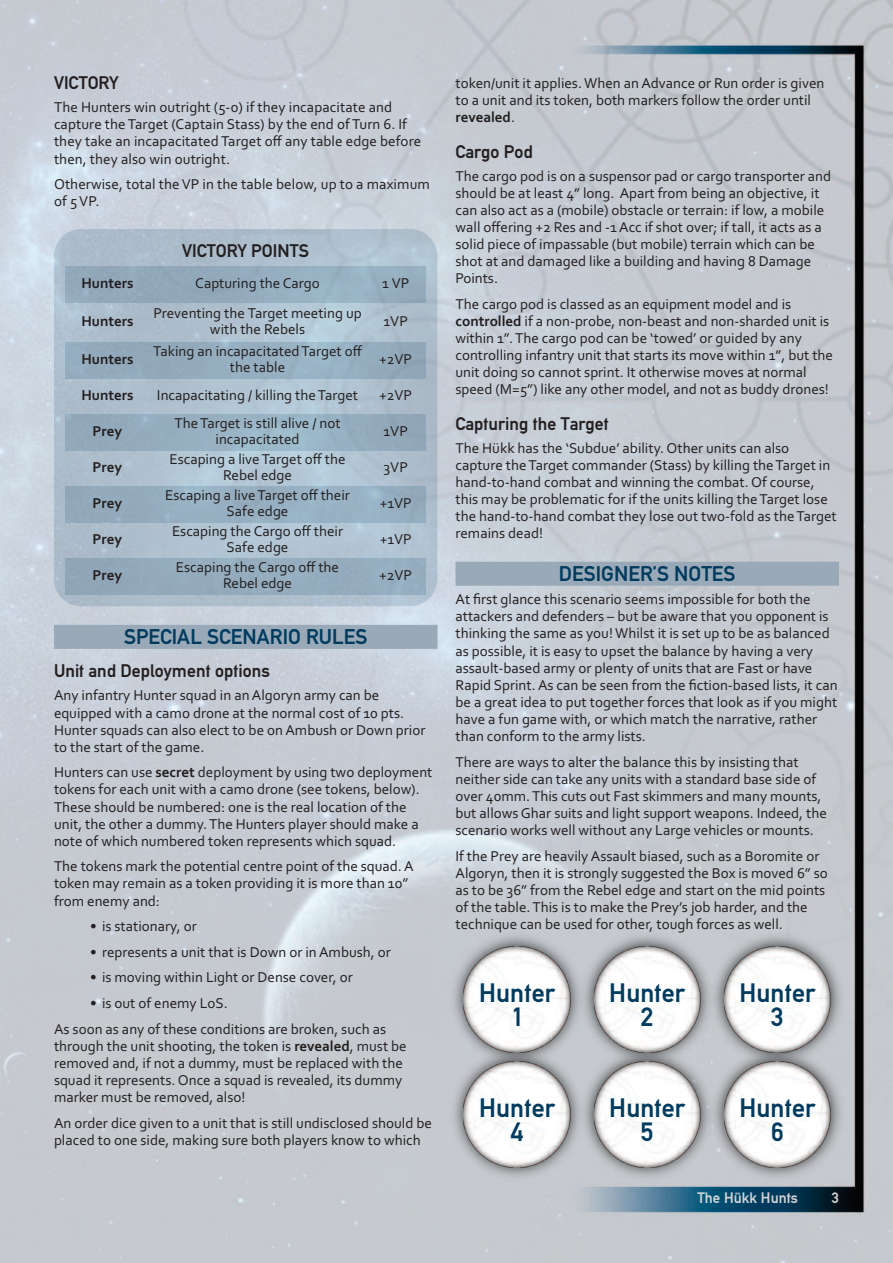
<style>
.page{position:relative;width:893px;height:1263px;background:#fff}
.page>*{position:absolute;margin:0;border:0;box-sizing:border-box;transform-origin:0 0}
.t1{font:26.25px/24px "Alte DIN1451 Mittelschriftgepraegt";color:#003b5e;text-align:center}
.t2{font:21px "Alte DIN1451 Mittelschriftgepraegt";color:#003b5e}
.t3{font:18px "Alte DIN1451 Mittelschriftgepraegt";color:#231f20}
.t4{font:15px/17.1px "Corbel";color:#231f20}
.t5{font:700 15px "Corbel";color:#231f20}
.t6{font:15px "Alte DIN1451 Mittelschriftgepraegt";color:#d1d2d4}
.s1{font-weight:700}
</style>
<div class="page">
<img style="left:0;top:0;width:893px;height:1263px">
<div style="left:54px;top:625px;width:383px;height:24px;background:#99a9b7"></div>
<div style="left:455px;top:562px;width:384px;height:24px;background:#99a9b7"></div>
<div style="left:54px;top:229px;width:383px;height:377px;background:#003b5e;border-radius:27px;opacity:.15"></div>
<div style="left:66px;top:266px;width:83px;height:36px;background:#92a9ba"></div>
<div style="left:149px;top:266px;width:217px;height:36px;background:#95adbf"></div>
<div style="left:366px;top:266px;width:59px;height:36px;background:#96afbf"></div>
<div style="left:66px;top:342px;width:83px;height:36px;background:#93aabb"></div>
<div style="left:149px;top:342px;width:217px;height:36px;background:#96afbf"></div>
<div style="left:366px;top:342px;width:59px;height:36px;background:#92a8b9"></div>
<div style="left:66px;top:414px;width:83px;height:36px;background:#93aabb"></div>
<div style="left:149px;top:414px;width:217px;height:36px;background:#98b2c4"></div>
<div style="left:366px;top:414px;width:59px;height:36px;background:#92a8b9"></div>
<div style="left:66px;top:486px;width:83px;height:36px;background:#93aabb"></div>
<div style="left:149px;top:486px;width:217px;height:36px;background:#97b0c3"></div>
<div style="left:366px;top:486px;width:59px;height:36px;background:#96aec0"></div>
<div style="left:66px;top:559px;width:83px;height:36px;background:#91a7b8"></div>
<div style="left:149px;top:559px;width:217px;height:36px;background:#94acbe"></div>
<div style="left:366px;top:559px;width:59px;height:36px;background:#96aec0"></div>
<img style="left:447px;top:928px;width:130px;height:116px">
<img style="left:464px;top:946px;width:106px;height:98px">
<img style="left:577px;top:928px;width:130px;height:116px">
<img style="left:594px;top:946px;width:106px;height:98px">
<img style="left:707px;top:928px;width:141px;height:116px">
<img style="left:724px;top:946px;width:106px;height:98px">
<img style="left:447px;top:1044px;width:130px;height:141px">
<img style="left:464px;top:1061px;width:106px;height:106px">
<img style="left:577px;top:1044px;width:130px;height:141px">
<img style="left:594px;top:1061px;width:106px;height:106px">
<img style="left:707px;top:1044px;width:141px;height:141px">
<img style="left:724px;top:1061px;width:106px;height:106px">
<p class="t3" style="left:54px;top:72px;width:66px">VICTORY</p>
<p class="t4" style="left:54px;top:98px;width:369px">The Hunters win outright (5-0) if they incapacitate and capture the Target (Captain Stass) by the end of Turn 6. If they take an incapacitated Target off any table edge before then, they also win outright.</p>
<p class="t4" style="left:54px;top:175px;width:377px">Otherwise, total theVP in the table below, up to a maximum of 5VP.</p>
<p class="t3" style="left:182px;top:240px;width:128px">VICTORY POINTS</p>
<p class="t5" style="left:81px;top:274px;width:53px">Hunters</p>
<p class="t4" style="left:195px;top:274px;width:126px">Capturing the Cargo</p>
<p class="t4" style="left:382px;top:274px;width:29px">1VP</p>
<p class="t5" style="left:81px;top:312px;width:53px">Hunters</p>
<p class="t4" style="left:153px;top:305px;width:210px;line-height:15.6px;text-align:center">Preventing the Target meeting up with the Rebels</p>
<p class="t4" style="left:383px;top:312px;width:26px">1VP</p>
<p class="t5" style="left:81px;top:350px;width:53px">Hunters</p>
<p class="t4" style="left:153px;top:343px;width:211px;line-height:15.6px;text-align:center">Taking an incapacitatedTarget off the table</p>
<p class="t4" style="left:379px;top:350px;width:35px">+2VP</p>
<p class="t5" style="left:81px;top:386px;width:53px">Hunters</p>
<p class="t4" style="left:157px;top:386px;width:203px">Incapacitating / killing theTarget</p>
<p class="t4" style="left:379px;top:386px;width:35px">+2VP</p>
<p class="t5" style="left:93px;top:422px;width:31px">Prey</p>
<p class="t4" style="left:174px;top:415px;width:168px;line-height:15.6px;text-align:center">TheTarget is still alive / not incapacitated</p>
<p class="t4" style="left:383px;top:422px;width:26px">1VP</p>
<p class="t5" style="left:93px;top:458px;width:31px">Prey</p>
<p class="t4" style="left:169px;top:451px;width:178px;line-height:15.6px;text-align:center">Escaping a liveTarget off the<br>Rebel edge</p>
<p class="t4" style="left:383px;top:458px;width:26px">3VP</p>
<p class="t5" style="left:93px;top:494px;width:31px">Prey</p>
<p class="t4" style="left:165px;top:487px;width:186px;line-height:15.6px;text-align:center">Escaping a liveTarget off their<br>Safe edge</p>
<p class="t4" style="left:380px;top:494px;width:34px">+1VP</p>
<p class="t5" style="left:93px;top:530px;width:31px">Prey</p>
<p class="t4" style="left:172px;top:523px;width:173px;line-height:15.6px;text-align:center">Escaping the Cargo off their<br>Safe edge</p>
<p class="t4" style="left:380px;top:530px;width:34px">+1VP</p>
<p class="t5" style="left:93px;top:566px;width:31px">Prey</p>
<p class="t4" style="left:176px;top:559px;width:165px;line-height:15.6px;text-align:center">Escaping the Cargo off the<br>Rebel edge</p>
<p class="t4" style="left:379px;top:566px;width:35px">+2VP</p>
<h2 class="t2" style="left:124px;top:624px;width:245px">SPECIAL SCENARIO RULES</h2>
<p class="t3" style="left:54px;top:660px;width:218px">Unit and Deployment options</p>
<p class="t4" style="left:54px;top:687px;width:373px">Any infantry Hunter squad in an Algoryn army can be equipped with a camo drone at the normal cost of 10 pts.<br>Hunter squads can also elect to be on Ambush or Down prior to the start of the game.</p>
<p class="t4" style="left:54px;top:763px;width:380px">Hunters can use <span class="s1">secret</span> deployment by using two deployment tokens for each unit with a camo drone (see tokens, below).<br>These should be numbered: one is the real location of the unit, the other a dummy.The Hunters player should make a note of which numbered token represents which squad.</p>
<p class="t4" style="left:54px;top:857px;width:361px">The tokens mark the potential centre point of the squad. A token may remain as a token providing it is more than 10” from enemy and:</p>
<p class="t4" style="left:90px;top:917px;width:108px">• is stationary, or</p>
<p class="t4" style="left:90px;top:943px;width:302px">• represents a unit that is Down or in Ambush, or</p>
<p class="t4" style="left:90px;top:969px;width:264px">• is moving within Light or Dense cover, or</p>
<p class="t4" style="left:54px;top:990px;width:334px;line-height:25.7px;text-indent:36px">• is out of enemy LoS.<br>As soon as any of these conditions are broken, such as</p>
<p class="t4" style="left:54px;top:1037px;width:354px">through the unit shooting, the token is <span class="s1">revealed</span>, must be removed and, if not a dummy, must be replaced with the squad it represents. Once a squad is revealed, its dummy marker must be removed, also!</p>
<p class="t4" style="left:54px;top:1114px;width:379px">An order dice given to a unit that is still undisclosed should be placed to one side, making sure both players know to which</p>
<p class="t4" style="left:455px;top:74px;width:370px">token/unit it applies.When an Advance or Run order is given to a unit and its token, both markers follow the order until <span class="s1">revealed</span>.</p>
<p class="t3" style="left:455px;top:141px;width:79px">Cargo Pod</p>
<p class="t4" style="left:455px;top:167px;width:377px">The cargo pod is on a suspensor pad or cargo transporter and should be at least 4” long. Apart from being an objective, it can also act as a (mobile) obstacle or terrain: if low, a mobile wall offering +2 Res and -1 Acc if shot over; if tall, it acts as a solid piece of impassable (but mobile) terrain which can be shot at and damaged like a building and having 8 Damage Points.</p>
<p class="t4" style="left:455px;top:295px;width:379px">The cargo pod is classed as an equipment model and is <span class="s1">controlled</span> if a non-probe, non-beast and non-sharded unit is within 1”.The cargo pod can be ‘towed’ or guided by any controlling infantry unit that starts its move within 1”, but the unit doing so cannot sprint. It otherwise moves at normal speed (M=5”) like any other model, and not as buddy drones!</p>
<p class="t3" style="left:455px;top:413px;width:155px">Capturing the Target</p>
<p class="t4" style="left:455px;top:439px;width:383px">The Hükk has the ‘Subdue’ ability. Other units can also capture theTarget commander (Stass) by killing theTarget in hand-to-hand combat and winning the combat. Of course, this may be problematic for if the units killing theTarget lose the hand-to-hand combat they lose out two-fold as theTarget remains dead!</p>
<h2 class="t2" style="left:559px;top:561px;width:178px">DESIGNER’S NOTES</h2>
<p class="t4" style="left:455px;top:590px;width:384px">At first glance this scenario seems impossible for both the attackers and defenders – but be aware that you opponent is thinking the same as you!Whilst it is set up to be as balanced as possible, it is easy to upset the balance by having a very assault-based army or plenty of units that are Fast or have Rapid Sprint. As can be seen from the fiction-based lists, it can be a great idea to put together forces that look as if you might have a fun game with, or which match the narrative, rather than conform to the army lists.</p>
<p class="t4" style="left:455px;top:753px;width:373px">There are ways to alter the balance this by insisting that neither side can take any units with a standard base side of over 40mm.This cuts out Fast skimmers and many mounts, but allows Ghar suits and light support weapons. Indeed, the scenario works well without any Large vehicles or mounts.</p>
<p class="t4" style="left:455px;top:847px;width:374px">If the Prey are heavily Assault biased, such as a Boromite or Algoryn, then it is strongly suggested the Box is moved 6” so as to be 36” from the Rebel edge and start on the mid points of the table.This is to make the Prey’s job harder, and the technique can be used for other, tough forces as well.</p>
<h1 class="t1" style="left:479px;top:980px;width:77px">Hunter<br>1</h1>
<h1 class="t1" style="left:609px;top:980px;width:77px">Hunter<br>2</h1>
<h1 class="t1" style="left:739px;top:980px;width:77px">Hunter<br>3</h1>
<h1 class="t1" style="left:479px;top:1096px;width:77px">Hunter<br>4</h1>
<h1 class="t1" style="left:609px;top:1096px;width:77px">Hunter<br>5</h1>
<h1 class="t1" style="left:739px;top:1096px;width:77px">Hunter<br>6</h1>
<p class="t6" style="left:697px;top:1188px;width:102px">The Hükk Hunts</p>
<p class="t6" style="left:832px;top:1188px;width:9px">3</p>
</div>
